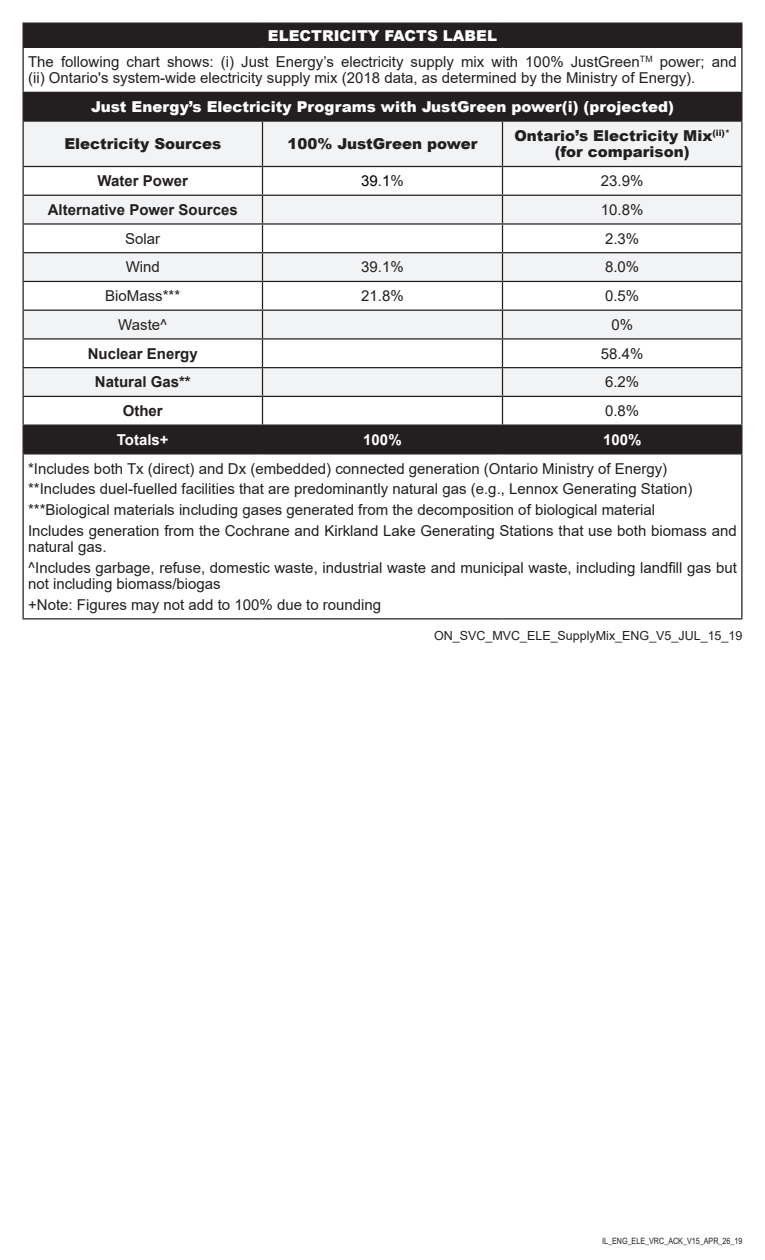
<style>
.page{position:relative;width:765px;height:1260px;background:#fff}
.page>*{position:absolute;margin:0;border:0;box-sizing:border-box;transform-origin:0 0}
.t1{font:15px/16.2px "Arial";color:#231f20}
.t2{font:900 15px "Arial";color:#fff}
.t3{font:900 15px/16.2px "Arial";color:#231f20;text-align:center}
.t4{font:700 15px "Arial";color:#231f20}
.t5{font:700 15px "Arial";color:#fff}
.t6{font:15px "Arial";color:#000}
.t7{font:12.5px "Arial";color:#231f20}
.t8{font:8.75px "Arial Narrow";color:#231f20}
.s1{color:#231f20}
</style>
<div class="page">
<svg style="left:24px;top:24px;width:717px;height:429px;fill:#231f20"></svg>
<svg style="left:24px;top:122px;width:717px;height:274px;fill:#f2f3f4"></svg>
<hr style="left:23px;top:22px;width:239px;height:2px;background:#231f20">
<svg style="left:23px;top:24px;width:1px;height:23px"></svg>
<hr style="left:262px;top:22px;width:240px;height:2px;background:#231f20">
<hr style="left:502px;top:22px;width:241px;height:2px;background:#231f20">
<hr style="left:741px;top:24px;width:2px;height:23px;background:#231f20">
<hr style="left:23px;top:47px;width:239px;height:1px;background:#231f20">
<hr style="left:23px;top:48px;width:1px;height:44px;background:#231f20">
<hr style="left:262px;top:47px;width:240px;height:1px;background:#231f20">
<hr style="left:502px;top:47px;width:241px;height:1px;background:#231f20">
<hr style="left:741px;top:48px;width:2px;height:44px;background:#231f20">
<hr style="left:23px;top:92px;width:239px;height:1px;background:#231f20">
<svg style="left:23px;top:93px;width:1px;height:27px"></svg>
<hr style="left:262px;top:92px;width:240px;height:1px;background:#231f20">
<hr style="left:502px;top:92px;width:241px;height:1px;background:#231f20">
<hr style="left:741px;top:93px;width:2px;height:27px;background:#231f20">
<hr style="left:23px;top:120px;width:239px;height:2px;background:#231f20">
<hr style="left:23px;top:122px;width:1px;height:44px;background:#231f20">
<hr style="left:262px;top:120px;width:240px;height:2px;background:#231f20">
<hr style="left:262px;top:122px;width:1px;height:44px;background:#231f20">
<hr style="left:502px;top:120px;width:241px;height:2px;background:#231f20">
<hr style="left:502px;top:122px;width:1px;height:44px;background:#231f20">
<hr style="left:741px;top:122px;width:2px;height:44px;background:#231f20">
<hr style="left:23px;top:166px;width:239px;height:1px;background:#231f20">
<hr style="left:262px;top:166px;width:240px;height:1px;background:#231f20">
<hr style="left:502px;top:166px;width:241px;height:1px;background:#231f20">
<hr style="left:741px;top:167px;width:2px;height:28px;background:#231f20">
<hr style="left:23px;top:195px;width:239px;height:1px;background:#231f20">
<hr style="left:262px;top:195px;width:240px;height:1px;background:#231f20">
<hr style="left:502px;top:195px;width:241px;height:1px;background:#231f20">
<hr style="left:741px;top:196px;width:2px;height:27px;background:#231f20">
<hr style="left:23px;top:223px;width:239px;height:2px;background:#231f20">
<hr style="left:262px;top:223px;width:240px;height:2px;background:#231f20">
<hr style="left:502px;top:223px;width:241px;height:2px;background:#231f20">
<hr style="left:741px;top:225px;width:2px;height:27px;background:#231f20">
<hr style="left:23px;top:252px;width:239px;height:1px;background:#231f20">
<hr style="left:262px;top:252px;width:240px;height:1px;background:#231f20">
<hr style="left:502px;top:252px;width:241px;height:1px;background:#231f20">
<hr style="left:741px;top:253px;width:2px;height:28px;background:#231f20">
<hr style="left:23px;top:281px;width:239px;height:1px;background:#231f20">
<hr style="left:262px;top:281px;width:240px;height:1px;background:#231f20">
<hr style="left:502px;top:281px;width:241px;height:1px;background:#231f20">
<hr style="left:741px;top:282px;width:2px;height:28px;background:#231f20">
<hr style="left:23px;top:310px;width:239px;height:1px;background:#231f20">
<hr style="left:262px;top:310px;width:240px;height:1px;background:#231f20">
<hr style="left:502px;top:310px;width:241px;height:1px;background:#231f20">
<hr style="left:741px;top:311px;width:2px;height:27px;background:#231f20">
<hr style="left:23px;top:338px;width:239px;height:2px;background:#231f20">
<hr style="left:262px;top:338px;width:240px;height:2px;background:#231f20">
<hr style="left:502px;top:338px;width:241px;height:2px;background:#231f20">
<hr style="left:741px;top:340px;width:2px;height:27px;background:#231f20">
<hr style="left:23px;top:367px;width:239px;height:1px;background:#231f20">
<hr style="left:262px;top:367px;width:240px;height:1px;background:#231f20">
<hr style="left:502px;top:367px;width:241px;height:1px;background:#231f20">
<hr style="left:741px;top:368px;width:2px;height:28px;background:#231f20">
<hr style="left:23px;top:396px;width:239px;height:1px;background:#231f20">
<hr style="left:262px;top:396px;width:240px;height:1px;background:#231f20">
<hr style="left:502px;top:396px;width:241px;height:1px;background:#231f20">
<hr style="left:741px;top:397px;width:2px;height:28px;background:#231f20">
<hr style="left:23px;top:425px;width:239px;height:1px;background:#231f20">
<svg style="left:23px;top:167px;width:1px;height:286px"></svg>
<hr style="left:262px;top:425px;width:240px;height:1px;background:#231f20">
<svg style="left:262px;top:167px;width:1px;height:286px"></svg>
<hr style="left:502px;top:425px;width:241px;height:1px;background:#231f20">
<svg style="left:502px;top:167px;width:1px;height:286px"></svg>
<hr style="left:741px;top:426px;width:2px;height:27px;background:#231f20">
<hr style="left:23px;top:453px;width:239px;height:1px;background:#231f20">
<hr style="left:23px;top:454px;width:1px;height:164px;background:#231f20">
<hr style="left:262px;top:453px;width:240px;height:1px;background:#231f20">
<hr style="left:502px;top:453px;width:241px;height:1px;background:#231f20">
<hr style="left:741px;top:454px;width:2px;height:164px;background:#231f20">
<hr style="left:23px;top:618px;width:239px;height:1px;background:#231f20">
<hr style="left:262px;top:618px;width:240px;height:1px;background:#231f20">
<hr style="left:502px;top:618px;width:241px;height:1px;background:#231f20">
<p class="t2" style="left:268px;top:24px;width:231px">ELECTRICITY FACTS LABEL</p>
<p class="t1" style="left:28px;top:54px;width:710px">The following chart shows: (i) Just Energy’s electricity supply mix with 100% JustGreen<sup>TM</sup> power; and (ii) Ontario's system-wide electricity supply mix (2018 data, as determined by the Ministry of Energy).</p>
<p class="t2" style="left:91px;top:96px;width:584px">Just Energy’s Electricity Programs with JustGreen power(i) (projected)</p>
<p class="t3" style="left:64px;top:135px;width:158px">Electricity Sources</p>
<p class="t3" style="left:287px;top:135px;width:192px">100% JustGreen power</p>
<p class="t3" style="left:514px;top:127px;width:217px">Ontario’s Electricity Mix<sup>(ii)* </sup>(for comparison)</p>
<p class="t4" style="left:98px;top:170px;width:92px">Water Power</p>
<p class="t6" style="left:361px;top:171px;width:44px">39<span class="s1">.</span>1<span class="s1">%</span></p>
<p class="t1" style="left:601px;top:173px;width:44px">23.9%</p>
<p class="t4" style="left:48px;top:199px;width:192px">Alternative Power Sources</p>
<p class="t1" style="left:601px;top:201px;width:44px">10.8%</p>
<p class="t1" style="left:125px;top:230px;width:37px">Solar</p>
<p class="t1" style="left:605px;top:230px;width:36px">2.3%</p>
<p class="t1" style="left:126px;top:259px;width:36px">Wind</p>
<p class="t1" style="left:361px;top:259px;width:44px">39.1%</p>
<p class="t1" style="left:605px;top:259px;width:36px">8.0%</p>
<p class="t1" style="left:105px;top:288px;width:77px">BioMass***</p>
<p class="t1" style="left:361px;top:288px;width:44px">21.8%</p>
<p class="t1" style="left:605px;top:288px;width:36px">0.5%</p>
<p class="t1" style="left:118px;top:316px;width:50px">Waste^</p>
<p class="t1" style="left:611px;top:316px;width:23px">0%</p>
<p class="t4" style="left:88px;top:343px;width:112px">Nuclear Energy</p>
<p class="t1" style="left:601px;top:345px;width:44px">58.4%</p>
<p class="t4" style="left:95px;top:372px;width:97px">Natural Gas**</p>
<p class="t1" style="left:605px;top:374px;width:36px">6.2%</p>
<p class="t4" style="left:123px;top:400px;width:42px">Other</p>
<p class="t1" style="left:605px;top:403px;width:36px">0.8%</p>
<p class="t5" style="left:117px;top:429px;width:53px">Totals+</p>
<p class="t5" style="left:363px;top:429px;width:40px">100%</p>
<p class="t5" style="left:603px;top:429px;width:40px">100%</p>
<p class="t1" style="left:28px;top:460px;width:641px">*Includes both Tx (direct) and Dx (embedded) connected generation (Ontario Ministry of Energy)</p>
<p class="t1" style="left:28px;top:481px;width:666px">**Includes duel-fuelled facilities that are predominantly natural gas (e.g., Lennox Generating Station)</p>
<p class="t1" style="left:28px;top:502px;width:628px">***Biological materials including gases generated from the decomposition of biological material</p>
<p class="t1" style="left:28px;top:522px;width:710px">Includes generation from the Cochrane and Kirkland Lake Generating Stations that use both biomass and natural gas.</p>
<p class="t1" style="left:28px;top:559px;width:710px">^Includes garbage, refuse, domestic waste, industrial waste and municipal waste, including landfill gas but not including biomass/biogas</p>
<p class="t1" style="left:28px;top:596px;width:355px">+Note: Figures may not add to 100% due to rounding</p>
<p class="t7" style="left:434px;top:627px;width:310px">ON_SVC_MVC_ELE_SupplyMix_ENG_V5_JUL_15_19</p>
<p class="t8" style="left:602px;top:1236px;width:142px">IL_ENG_ELE_VRC_ACK_V15_APR_26_19</p>
</div>
